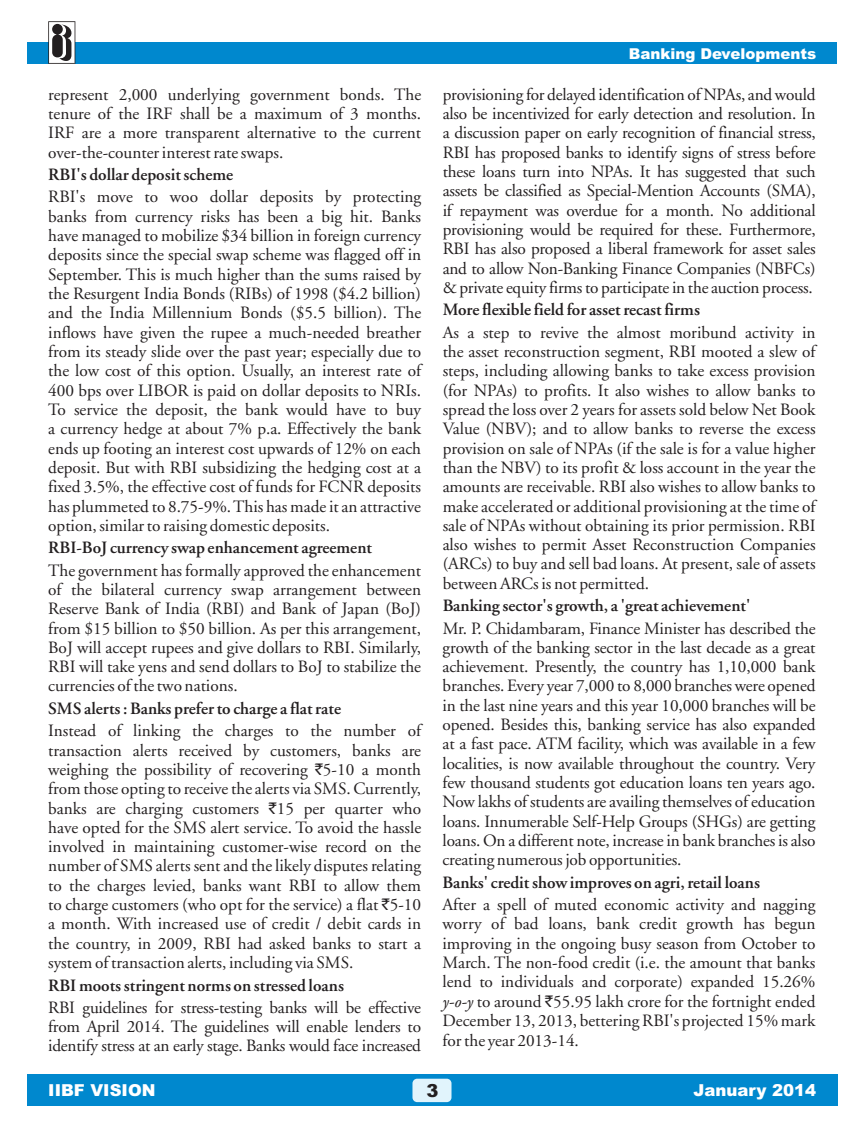
<style>
.page{position:relative;width:864px;height:1134px;background:#fff}
.page>*{position:absolute;margin:0;border:0;box-sizing:border-box;transform-origin:0 0}
.t1{font:900 18px "Arial";color:#231f20}
.t2{font:17.25px/19.4px "Adobe Garamond";color:#231f20;text-align:justify}
.t3{font:600 17.25px "Adobe Garamond";color:#231f20}
.t4{font:900 16.5px "Arial";color:#fff}
.t5{font:900 15px "Arial";color:#fff}
.s1{font-family:"Rupee Foradian";font-size:15.75px}
.s2{font-style:italic}
</style>
<div class="page">
<div style="left:27px;top:1074px;width:810px;height:32px;background:#0088ce"></div>
<div style="left:27px;top:43px;width:810px;height:21px;background:#0088ce"></div>
<svg style="left:48px;top:21px;width:27px;height:43px"></svg>
<div style="left:412px;top:1079px;width:40px;height:23px;background:#e1f4fc;border-radius:5px"></div>
<p class="t2" style="left:48px;top:86px;width:374px">represent 2,000 underlying government bonds. The tenure of the IRF shall be a maximum of 3 months.<br>IRF are a more transparent alternative to the current over-the-counter interest rate swaps.</p>
<p class="t3" style="left:48px;top:168px;width:187px">RBI's dollar deposit scheme</p>
<p class="t2" style="left:48px;top:189px;width:374px">RBI's move to woo dollar deposits by protecting banks from currency risks has been a big hit. Banks have managed to mobilize $34 billion in foreign currency deposits since the special swap scheme was flagged off in September. This is much higher than the sums raised by the Resurgent India Bonds (RIBs) of 1998 ($4.2 billion) and the India Millennium Bonds ($5.5 billion). The inflows have given the rupee a much-needed breather from its steady slide over the past year; especially due to the low cost of this option. Usually, an interest rate of 400 bps over LIBOR is paid on dollar deposits to NRIs.<br>To service the deposit, the bank would have to buy a currency hedge at about 7% p.a. Effectively the bank ends up footing an interest cost upwards of 12% on each deposit. But with RBI subsidizing the hedging cost at a fixed 3.5%, the effective cost of funds for FCNR deposits has plummeted to 8.75-9%. This has made it an attractive option, similar to raising domestic deposits.</p>
<p class="t3" style="left:48px;top:541px;width:325px">RBI-BoJ currency swap enhancement agreement</p>
<p class="t2" style="left:48px;top:562px;width:374px">The government has formally approved the enhancement of the bilateral currency swap arrangement between Reserve Bank of India (RBI) and Bank of Japan (BoJ) from $15 billion to $50 billion. As per this arrangement, BoJ will accept rupees and give dollars to RBI. Similarly, RBI will take yens and send dollars to BoJ to stabilize the currencies of the two nations.</p>
<p class="t3" style="left:48px;top:701px;width:294px">SMS alerts : Banks prefer to charge a flat rate</p>
<p class="t2" style="left:48px;top:723px;width:375px">Instead of linking the charges to the number of transaction alerts received by customers, banks are weighing the possibility of recovering <span class="s1">`</span>5-10 a month from those opting to receive the alerts via SMS. Currently, banks are charging customers <span class="s1">`</span>15 per quarter who have opted for the SMS alert service. To avoid the hassle involved in maintaining customer-wise record on the number of SMS alerts sent and the likely disputes relating to the charges levied, banks want RBI to allow them to charge customers (who opt for the service) a flat <span class="s1">`</span>5-10 a month. With increased use of credit / debit cards in the country, in 2009, RBI had asked banks to start a system of transaction alerts, including via SMS.</p>
<p class="t3" style="left:48px;top:978px;width:297px">RBI moots stringent norms on stressed loans</p>
<p class="t2" style="left:48px;top:999px;width:374px">RBI guidelines for stress-testing banks will be effective from April 2014. The guidelines will enable lenders to identify stress at an early stage. Banks would face increased</p>
<p class="t5" style="left:629px;top:48px;width:189px">Banking Developments</p>
<p class="t2" style="left:443px;top:86px;width:375px">provisioning for delayed identification of NPAs, and would also be incentivized for early detection and resolution. In a discussion paper on early recognition of financial stress, RBI has proposed banks to identify signs of stress before these loans turn into NPAs. It has suggested that such assets be classified as Special-Mention Accounts (SMA), if repayment was overdue for a month. No additional provisioning would be required for these. Furthermore, RBI has also proposed a liberal framework for asset sales and to allow Non-Banking Finance Companies (NBFCs) &amp; private equity firms to participate in the auction process.</p>
<p class="t3" style="left:443px;top:303px;width:259px">More flexible field for asset recast firms</p>
<p class="t2" style="left:443px;top:324px;width:374px">As a step to revive the almost moribund activity in the asset reconstruction segment, RBI mooted a slew of steps, including allowing banks to take excess provision (for NPAs) to profits. It also wishes to allow banks to spread the loss over 2 years for assets sold below Net Book Value (NBV); and to allow banks to reverse the excess provision on sale of NPAs (if the sale is for a value higher than the NBV) to its profit &amp; loss account in the year the amounts are receivable. RBI also wishes to allow banks to make accelerated or additional provisioning at the time of sale of NPAs without obtaining its prior permission. RBI also wishes to permit Asset Reconstruction Companies (ARCs) to buy and sell bad loans. At present, sale of assets between ARCs is not permitted.</p>
<p class="t3" style="left:443px;top:599px;width:309px">Banking sector's growth, a 'great achievement'</p>
<p class="t2" style="left:443px;top:620px;width:375px">Mr. P. Chidambaram, Finance Minister has described the growth of the banking sector in the last decade as a great achievement. Presently, the country has 1,10,000 bank branches. Every year 7,000 to 8,000 branches were opened in the last nine years and this year 10,000 branches will be opened. Besides this, banking service has also expanded at a fast pace. ATM facility, which was available in a few localities, is now available throughout the country. Very few thousand students got education loans ten years ago.<br>Now lakhs of students are availing themselves of education loans. Innumerable Self-Help Groups (SHGs) are getting loans. On a different note, increase in bank branches is also creating numerous job opportunities.</p>
<p class="t3" style="left:443px;top:875px;width:319px">Banks' credit show improves on agri, retail loans</p>
<p class="t2" style="left:443px;top:896px;width:374px">After a spell of muted economic activity and nagging worry of bad loans, bank credit growth has begun improving in the ongoing busy season from October to March. The non-food credit (i.e. the amount that banks lend to individuals and corporate) expanded 15.26% <span class="s2">y-o-y</span> to around <span class="s1">`</span>55.95 lakh crore for the fortnight ended December 13, 2013, bettering RBI's projected 15% mark for the year 2013-14.</p>
<p class="t4" style="left:48px;top:1085px;width:109px">IIBF VISION</p>
<p class="t1" style="left:426px;top:1084px;width:14px">3</p>
<p class="t4" style="left:694px;top:1085px;width:124px">January 2014</p>
</div>
